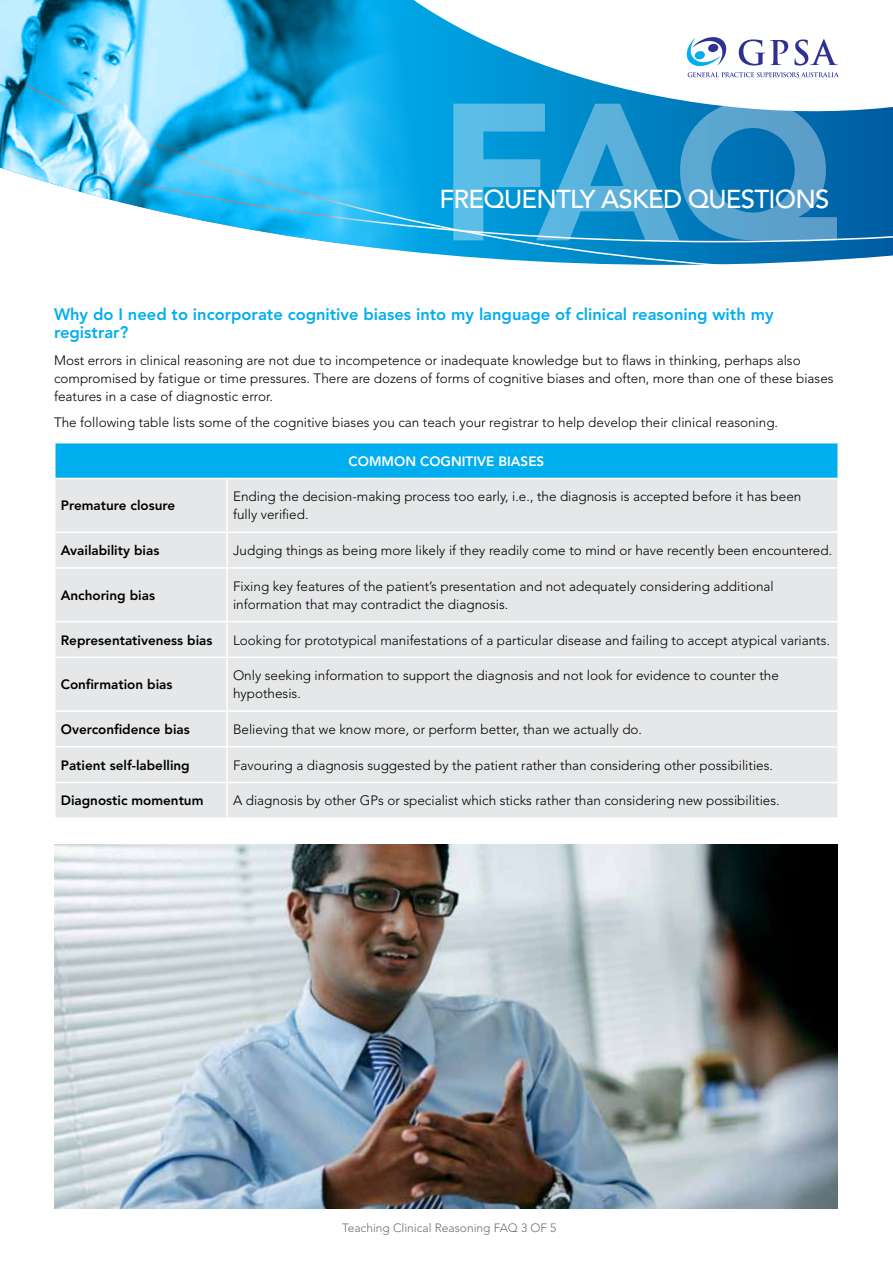
<style>
.page{position:relative;width:893px;height:1263px;background:#fff}
.page>*{position:absolute;margin:0;border:0;box-sizing:border-box;transform-origin:0 0}
.t1{font:900 192.9px "Avenir LT Std";color:#fff}
.t2{font:500 25.8px "Avenir LT Std";letter-spacing:-.03em;color:#fff}
.t3{font:800 16.5px/18px "Avenir LT Std";color:#00aeef}
.t4{font:300 13.5px/18px "Avenir LT Std";color:#000}
.t5{font:800 13.5px "Avenir LT Std";color:#000}
.t6{font:800 13.5px "Avenir LT Std";color:#fff}
.t7{font:300 12px "Avenir LT Std";color:#6d6e71}
</style>
<div class="page">
<div style="left:55px;top:443px;width:783px;height:35px;background:#00aeef"></div>
<div style="left:56px;top:479px;width:781px;height:338px;background:#e6e7e8"></div>
<hr style="left:54px;top:443px;width:2px;height:35px;background:#fff">
<hr style="left:837px;top:443px;width:2px;height:35px;background:#fff">
<hr style="left:226px;top:479px;width:2px;height:52px;background:#fff">
<hr style="left:54px;top:531px;width:173px;height:2px;background:#fff">
<hr style="left:227px;top:531px;width:612px;height:2px;background:#fff">
<hr style="left:226px;top:533px;width:2px;height:34px;background:#fff">
<hr style="left:54px;top:567px;width:173px;height:2px;background:#fff">
<hr style="left:227px;top:567px;width:612px;height:2px;background:#fff">
<hr style="left:226px;top:569px;width:2px;height:52px;background:#fff">
<hr style="left:54px;top:621px;width:173px;height:1px;background:#fff">
<hr style="left:227px;top:621px;width:612px;height:1px;background:#fff">
<hr style="left:226px;top:622px;width:2px;height:35px;background:#fff">
<hr style="left:54px;top:657px;width:173px;height:1px;background:#fff">
<hr style="left:227px;top:657px;width:612px;height:1px;background:#fff">
<hr style="left:226px;top:658px;width:2px;height:52px;background:#fff">
<hr style="left:54px;top:710px;width:173px;height:2px;background:#fff">
<hr style="left:227px;top:710px;width:612px;height:2px;background:#fff">
<hr style="left:226px;top:712px;width:2px;height:34px;background:#fff">
<hr style="left:54px;top:746px;width:173px;height:1px;background:#fff">
<hr style="left:227px;top:746px;width:612px;height:1px;background:#fff">
<hr style="left:226px;top:747px;width:2px;height:35px;background:#fff">
<hr style="left:54px;top:782px;width:173px;height:1px;background:#fff">
<hr style="left:227px;top:782px;width:612px;height:1px;background:#fff">
<hr style="left:226px;top:783px;width:2px;height:34px;background:#fff">
<svg style="left:434px;top:136px;width:459px;height:129px;background:#0b84c2"></svg>
<svg style="left:434px;top:13px;width:459px;height:123px"></svg>
<svg style="left:687px;top:37px;width:39px;height:29px"></svg>
<svg style="left:688px;top:72px;width:151px;height:5px"></svg>
<svg style="left:739px;top:39px;width:49px;height:27px"></svg>
<svg style="left:794px;top:39px;width:44px;height:27px"></svg>
<img style="left:0;top:0;width:434px;height:254px">
<img style="left:54px;top:844px;width:784px;height:365px">
<h1 class="t1" style="left:438px;top:56px;width:401px">FAQ</h1>
<h2 class="t2" style="left:439px;top:184px;width:391px">FREQUENTLY ASKED QUESTIONS</h2>
<p class="t3" style="left:54px;top:306px;width:721px">Why do I need to incorporate cognitive biases into my language of clinical reasoning with my registrar?</p>
<p class="t4" style="left:54px;top:351px;width:781px">Most errors in clinical reasoning are not due to incompetence or inadequate knowledge but to flaws in thinking, perhaps also compromised by fatigue or time pressures. There are dozens of forms of cognitive biases and often, more than one of these biases features in a case of diagnostic error.</p>
<p class="t4" style="left:54px;top:414px;width:726px">The following table lists some of the cognitive biases you can teach your registrar to help develop their clinical reasoning.</p>
<p class="t6" style="left:349px;top:453px;width:197px">COMMON COGNITIVE BIASES</p>
<p class="t5" style="left:61px;top:498px;width:116px">Premature closure</p>
<p class="t4" style="left:233px;top:488px;width:570px">Ending the decision-making process too early, i.e., the diagnosis is accepted before it has been fully verified.</p>
<p class="t5" style="left:61px;top:542px;width:100px">Availability bias</p>
<p class="t4" style="left:233px;top:541px;width:601px">Judging things as being more likely if they readily come to mind or have recently been encountered.</p>
<p class="t5" style="left:61px;top:587px;width:96px">Anchoring bias</p>
<p class="t4" style="left:233px;top:577px;width:542px">Fixing key features of the patient’s presentation and not adequately considering additional information that may contradict the diagnosis.</p>
<p class="t5" style="left:61px;top:632px;width:153px">Representativeness bias</p>
<p class="t4" style="left:233px;top:631px;width:598px">Looking for prototypical manifestations of a particular disease and failing to accept atypical variants.</p>
<p class="t5" style="left:61px;top:677px;width:113px">Confirmation bias</p>
<p class="t4" style="left:233px;top:667px;width:547px">Only seeking information to support the diagnosis and not look for evidence to counter the hypothesis.</p>
<p class="t5" style="left:61px;top:721px;width:131px">Overconfidence bias</p>
<p class="t4" style="left:233px;top:720px;width:411px">Believing that we know more, or perform better, than we actually do.</p>
<p class="t5" style="left:61px;top:757px;width:131px">Patient self-labelling</p>
<p class="t4" style="left:233px;top:756px;width:541px">Favouring a diagnosis suggested by the patient rather than considering other possibilities.</p>
<p class="t5" style="left:61px;top:793px;width:144px">Diagnostic momentum</p>
<p class="t4" style="left:233px;top:792px;width:548px">A diagnosis by other GPs or specialist which sticks rather than considering new possibilities.</p>
<p class="t7" style="left:342px;top:1220px;width:216px">Teaching Clinical Reasoning FAQ 3 OF 5</p>
</div>
